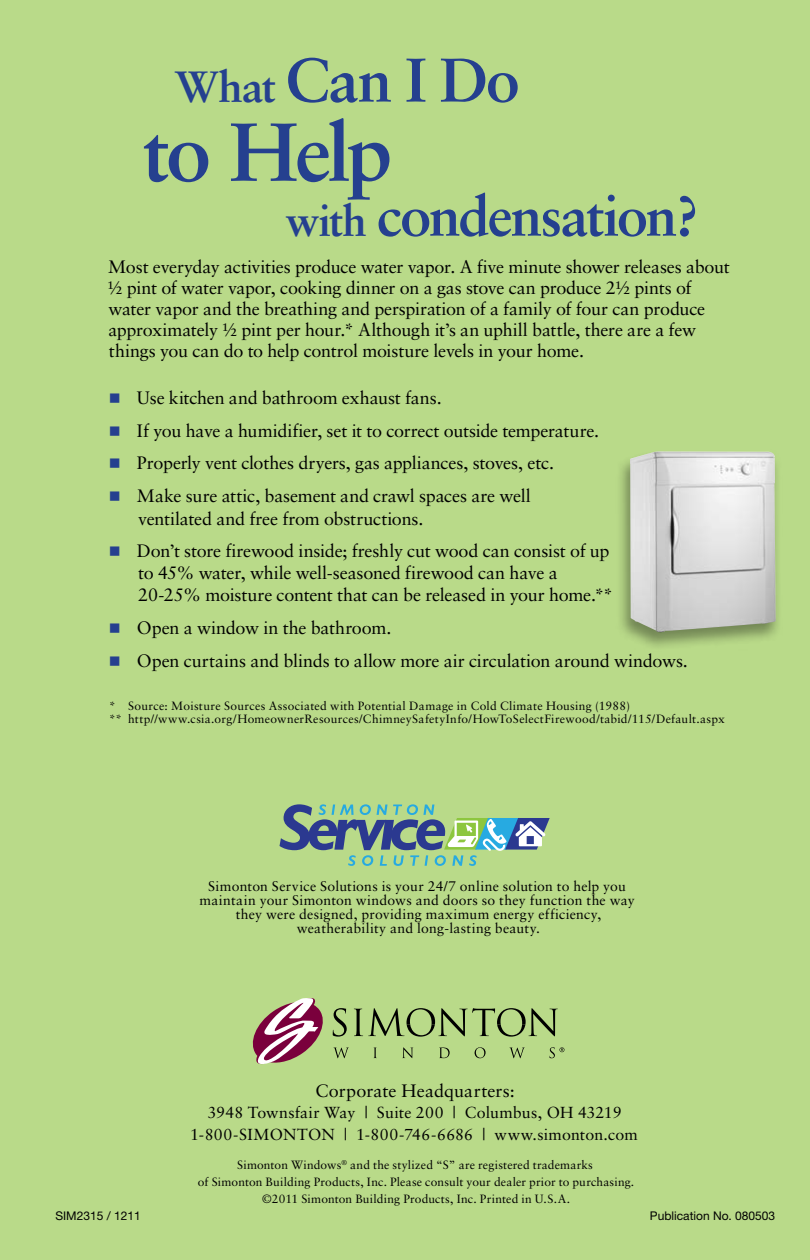
<style>
.page{position:relative;width:810px;height:1260px;background:#b9da89}
.page>*{position:absolute;margin:0;border:0;box-sizing:border-box;transform-origin:0 0}
.t1{font:700 82.4px "Sabon";letter-spacing:-.045em;color:#25408f}
.t2{font:700 61.8px "Sabon";color:#25408f}
.t3{font:700 56.6px "Sabon";letter-spacing:-.04em;color:#25408f}
.t4{font:18px/21px "Sabon";letter-spacing:-.01em;color:#000}
.t5{font:18px "Sabon";letter-spacing:.01em;color:#000}
.t6{font:16px/21.2px "Sabon";letter-spacing:.005em;color:#000;text-align:center}
.t7{font:14px/14px "Sabon";letter-spacing:.015em;color:#000;text-align:center}
.t8{font:12px/16.8px "Sabon";letter-spacing:.02em;color:#000;text-align:center}
.t9{font:12px "Helvetica Neue";color:#000}
.s1{font-size:43.8px}
.s2{color:#25408f}
</style>
<div class="page">
<svg style="left:253px;top:998px;width:311px;height:66px"></svg>
<div style="left:615px;top:449px;width:167px;height:203px;background:#000;opacity:.38"></div>
<img style="left:630px;top:451px;width:146px;height:181px">
<svg style="left:280px;top:804px;width:270px;height:62px"></svg>
<h2 class="t2" style="left:175px;top:42px;width:347px"><span class="s1">What</span> Can I Do</h2>
<h1 class="t1" style="left:142px;top:101px;width:252px">to Help</h1>
<h3 class="t3" style="left:285px;top:181px;width:415px"><span class="s1">with</span> condensation?</h3>
<p class="t4" style="left:107px;top:256px;width:624px">Most everyday activities produce water vapor. A five minute shower releases about ½ pint of water vapor, cooking dinner on a gas stove can produce 2½ pints of water vapor and the breathing and perspiration of a family of four can produce approximately ½ pint per hour.* Although it’s an uphill battle, there are a few things you can do to help control moisture levels in your home.</p>
<p class="t4" style="left:109px;top:387px;width:334px"><span class="s2">■</span> Use kitchen and bathroom exhaust fans.</p>
<p class="t4" style="left:109px;top:420px;width:492px"><span class="s2">■</span> If you have a humidifier, set it to correct outside temperature.</p>
<p class="t4" style="left:109px;top:452px;width:447px"><span class="s2">■</span> Properly vent clothes dryers, gas appliances, stoves, etc.</p>
<p class="t4" style="left:138px;top:484px;width:394px;line-height:22.6px;text-indent:-29px"><span class="s2">■</span> Make sure attic, basement and crawl spaces are well ventilated and free from obstructions.</p>
<p class="t4" style="left:138px;top:540px;width:476px;line-height:22px;text-indent:-29px"><span class="s2">■</span> Don’t store firewood inside; freshly cut wood can consist of up to 45% water, while well-seasoned firewood can have a<br>20-25% moisture content that can be released in your home.**</p>
<p class="t4" style="left:109px;top:617px;width:284px"><span class="s2">■</span> Open a window in the bathroom.</p>
<p class="t4" style="left:109px;top:650px;width:580px"><span class="s2">■</span> Open curtains and blinds to allow more air circulation around windows.</p>
<p class="t8" style="left:109px;top:700px;width:617px;line-height:13px;text-align:left">* Source: Moisture Sources Associated with Potential Damage in Cold Climate Housing (1988)<br>** http//www.csia.org/HomeownerResources/ChimneySafetyInfo/HowToSelectFirewood/tabid/115/Default.aspx</p>
<p class="t7" style="left:200px;top:879px;width:437px">Simonton Service Solutions is your 24/7 online solution to help you maintain your Simonton windows and doors so they function the way they were designed, providing maximum energy efficiency, weatherability and long-lasting beauty.</p>
<p class="t5" style="left:315px;top:1080px;width:201px">Corporate Headquarters:</p>
<p class="t6" style="left:190px;top:1102px;width:449px">3948 Townsfair Way | Suite 200 | Columbus, OH 43219<br>1-800-SIMONTON | 1-800-746-6686 | www.simonton.com</p>
<p class="t8" style="left:198px;top:1157px;width:438px">Simonton Windows<sup>®</sup> and the stylized “S” are registered trademarks<br>of Simonton Building Products, Inc. Please consult your dealer prior to purchasing. ©2011 Simonton Building Products, Inc. Printed in U.S.A.</p>
<p class="t9" style="left:55px;top:1209px;width:87px">SIM2315 / 1211</p>
<p class="t9" style="left:650px;top:1209px;width:127px">Publication No. 080503</p>
</div>
